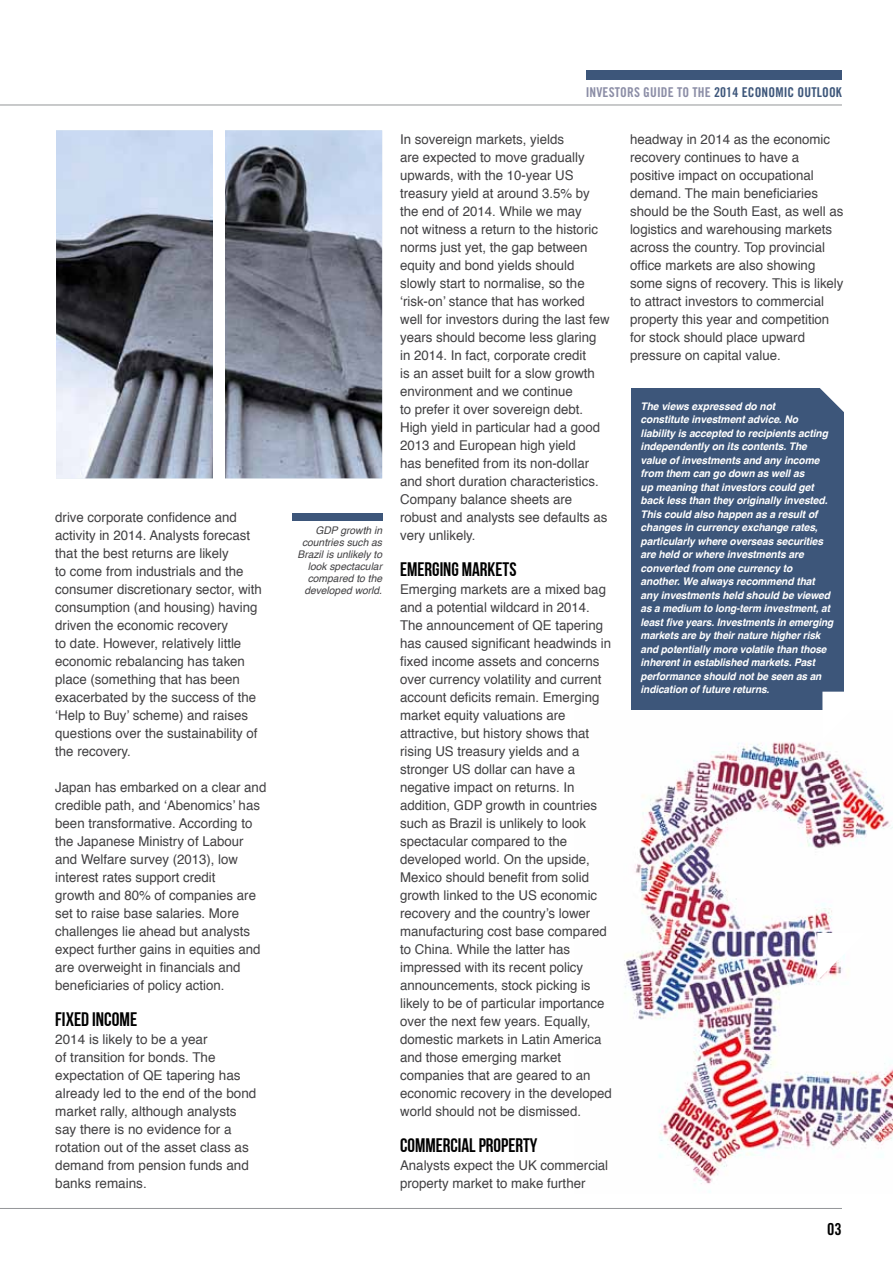
<style>
.page{position:relative;width:893px;height:1263px;background:#fff}
.page>*{position:absolute;margin:0;border:0;box-sizing:border-box;transform-origin:0 0}
.t1{font:19.5px "Bebas Neue";color:#000}
.t2{font:16.5px "Trade Gothic Bold Cond Twenty";color:#000}
.t3{font:13.5px/18px "Helvetica";color:#414042}
.t4{font:13.5px "Trade Gothic Bold Cond Twenty";letter-spacing:.01em;color:#8b8da6}
.t5{font:italic 700 10.5px/13.5px "Helvetica";letter-spacing:-.01em;color:#fff}
.t6{font:italic 10.5px/12px "Helvetica";color:#414042;text-align:right}
.s1{color:#3d567a}
</style>
<div class="page">
<hr style="left:0;top:105px;width:842px;height:1px;background:#939598">
<hr style="left:0;top:1208px;width:842px;height:1px;background:#939598">
<img style="left:624px;top:742px;width:269px;height:450px">
<svg style="left:817px;top:933px;width:48px;height:48px"></svg>
<div style="left:587px;top:70px;width:255px;height:10px;background:#3d567a"></div>
<div style="left:631px;top:389px;width:212px;height:321px;background:#3d567a"></div>
<svg style="left:804px;top:388px;width:40px;height:32px"></svg>
<svg style="left:822px;top:692px;width:21px;height:18px"></svg>
<img style="left:56px;top:130px;width:326px;height:348px">
<div style="left:213px;top:126px;width:11px;height:357px;background:#fff"></div>
<div style="left:292px;top:513px;width:90px;height:8px;background:#3d567a"></div>
<p class="t3" style="left:55px;top:509px;width:208px">drive corporate confidence and activity in 2014. Analysts forecast that the best returns are likely<br>to come from industrials and the consumer discretionary sector, with consumption (and housing) having driven the economic recovery<br>to date. However, relatively little economic rebalancing has taken place (something that has been exacerbated by the success of the ‘Help to Buy’ scheme) and raises questions over the sustainability of the recovery.</p>
<p class="t3" style="left:55px;top:779px;width:213px">Japan has embarked on a clear and credible path, and ‘Abenomics’ has been transformative. According to the Japanese Ministry of Labour and Welfare survey (2013), low interest rates support credit<br>growth and 80% of companies are set to raise base salaries. More challenges lie ahead but analysts expect further gains in equities and are overweight in financials and beneficiaries of policy action.</p>
<h1 class="t1" style="left:55px;top:1009px;width:83px">FIXED INCOME</h1>
<p class="t3" style="left:55px;top:1031px;width:203px">2014 is likely to be a year<br>of transition for bonds. The expectation of QE tapering has already led to the end of the bond market rally, although analysts say there is no evidence for a rotation out of the asset class as demand from pension funds and banks remains.</p>
<p class="t6" style="left:297px;top:525px;width:86px">GDP growth in countries such as<br>Brazil is unlikely to look spectacular compared to the developed world.</p>
<p class="t4" style="left:586px;top:84px;width:258px">INVESTORS GUIDE TO THE <span class="s1">2014 ECONOMIC OUTLOOK</span></p>
<p class="t3" style="left:400px;top:131px;width:211px">In sovereign markets, yields<br>are expected to move gradually upwards, with the 10-year US treasury yield at around 3.5% by the end of 2014. While we may<br>not witness a return to the historic norms just yet, the gap between equity and bond yields should slowly start to normalise, so the ‘risk-on’ stance that has worked well for investors during the last few years should become less glaring in 2014. In fact, corporate credit<br>is an asset built for a slow growth environment and we continue<br>to prefer it over sovereign debt.<br>High yield in particular had a good<br>2013 and European high yield<br>has benefited from its non-dollar and short duration characteristics.<br>Company balance sheets are robust and analysts see defaults as very unlikely.</p>
<h1 class="t1" style="left:400px;top:559px;width:118px">EMERGING MARKETS</h1>
<p class="t3" style="left:400px;top:581px;width:213px">Emerging markets are a mixed bag and a potential wildcard in 2014.<br>The announcement of QE tapering has caused significant headwinds in fixed income assets and concerns over currency volatility and current account deficits remain. Emerging market equity valuations are attractive, but history shows that rising US treasury yields and a stronger US dollar can have a negative impact on returns. In addition, GDP growth in countries such as Brazil is unlikely to look spectacular compared to the developed world. On the upside,<br>Mexico should benefit from solid growth linked to the US economic recovery and the country’s lower manufacturing cost base compared to China. While the latter has impressed with its recent policy announcements, stock picking is likely to be of particular importance over the next few years. Equally, domestic markets in Latin America and those emerging market companies that are geared to an economic recovery in the developed world should not be dismissed.</p>
<h1 class="t1" style="left:400px;top:1135px;width:139px">COMMERCIAL PROPERTY</h1>
<p class="t3" style="left:400px;top:1157px;width:210px">Analysts expect the UK commercial property market to make further</p>
<p class="t3" style="left:630px;top:131px;width:215px">headway in 2014 as the economic recovery continues to have a positive impact on occupational demand. The main beneficiaries should be the South East, as well as logistics and warehousing markets across the country. Top provincial office markets are also showing some signs of recovery. This is likely to attract investors to commercial property this year and competition for stock should place upward pressure on capital value.</p>
<p class="t5" style="left:641px;top:399px;width:194px">The views expressed do not<br>constitute investment advice. No liability is accepted to recipients acting independently on its contents. The value of investments and any income from them can go down as well as<br>up meaning that investors could get back less than they originally invested.<br>This could also happen as a result of changes in currency exchange rates, particularly where overseas securities are held or where investments are converted from one currency to another. We always recommend that any investments held should be viewed as a medium to long-term investment, at least five years. Investments in emerging markets are by their nature higher risk and potentially more volatile than those inherent in established markets. Past performance should not be seen as an indication of future returns.</p>
<p class="t2" style="left:827px;top:1219px;width:16px">03</p>
</div>
